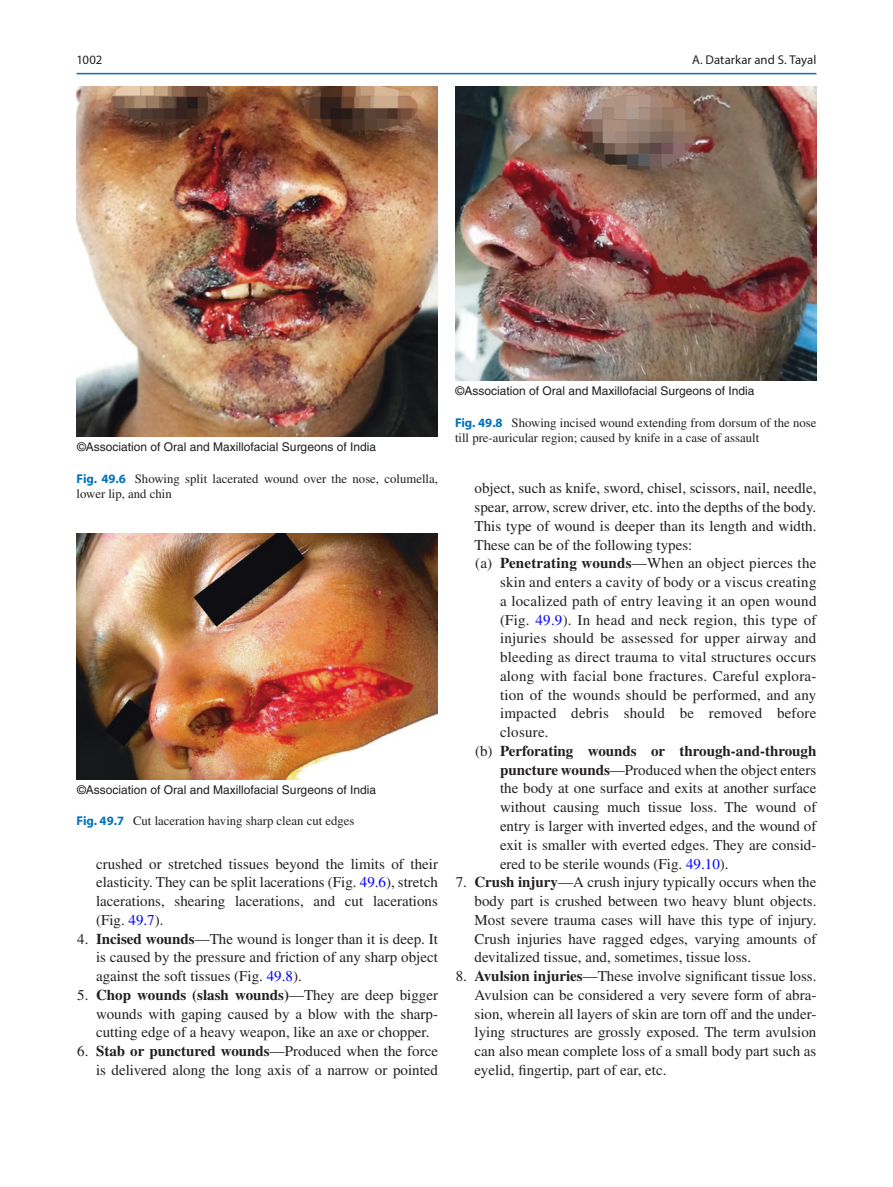
<style>
.page{position:relative;width:893px;height:1187px;background:#fff}
.page>*{position:absolute;margin:0;border:0;box-sizing:border-box;transform-origin:0 0}
.t1{font:15px/18.8px "Times LT Std";color:#231f20;text-align:justify}
.t2{font:700 15px "Times LT Std";color:#231f20}
.t3{font:12.75px/15px "Times LT Std";color:#231f20}
.t4{font:12.75px "Myriad Pro Regular 2";letter-spacing:.005em;color:#231f20}
.t5{font:12.75px "Myriad Pro";color:#231f20}
.t6{font:12px "Helvetica 2";color:#1d1e1f}
.s1{font-family:"Myriad Pro";font-weight:700;color:#0073bc}
.s2{color:#00f}
.s3{font-weight:700}
.s4{font-weight:400}
</style>
<div class="page">
<img style="left:77px;top:87px;width:361px;height:350px">
<img style="left:77px;top:533px;width:361px;height:246px">
<img style="left:455px;top:87px;width:361px;height:294px">
<hr style="left:77px;top:73px;width:739px;height:1px;background:#0073bc">
<p class="t5" style="left:77px;top:52px;width:27px">1002</p>
<p class="t4" style="left:692px;top:52px;width:126px">A. Datarkar and S. Tayal</p>
<p class="t6" style="left:77px;top:440px;width:300px">©Association of Oral and Maxillofacial Surgeons of India</p>
<p class="t3" style="left:77px;top:471px;width:363px"><span class="s1">Fig. 49.6</span> Showing split lacerated wound over the nose, columella, lower lip, and chin</p>
<p class="t6" style="left:77px;top:782px;width:300px">©Association of Oral and Maxillofacial Surgeons of India</p>
<p class="t3" style="left:77px;top:813px;width:279px"><span class="s1">Fig. 49.7</span> Cut laceration having sharp clean cut edges</p>
<p class="t1" style="left:96px;top:854px;width:343px">crushed or stretched tissues beyond the limits of their elasticity. They can be split lacerations (Fig. <span class="s2">49.6</span>), stretch lacerations, shearing lacerations, and cut lacerations (Fig. <span class="s2">49.7</span>).</p>
<p class="t1" style="left:96px;top:929px;width:343px;text-indent:-19px">4. <span class="s3">Incised wounds</span>—The wound is longer than it is deep. It is caused by the pressure and friction of any sharp object against the soft tissues (Fig. <span class="s2">49.8</span>).</p>
<p class="t1" style="left:96px;top:985px;width:343px;text-indent:-19px">5. <span class="s3">Chop wounds (slash wounds)</span>—They are deep bigger wounds with gaping caused by a blow with the sharp&shy;cutting edge of a heavy weapon, like an axe or chopper.</p>
<p class="t1" style="left:77px;top:1041px;width:362px;text-align:right">6. <span class="s3">Stab or punctured wounds</span>—Produced when the force is delivered along the long axis of a narrow or pointed</p>
<p class="t6" style="left:455px;top:384px;width:300px">©Association of Oral and Maxillofacial Surgeons of India</p>
<p class="t3" style="left:455px;top:415px;width:363px"><span class="s1">Fig. 49.8</span> Showing incised wound extending from dorsum of the nose till pre-auricular region; caused by knife in a case of assault</p>
<p class="t1" style="left:474px;top:479px;width:343px">object, such as knife, sword, chisel, scissors, nail, needle,</p>
<p class="t1" style="left:474px;top:497px;width:343px">spear, arrow, screw driver, etc. into the depths of the body.</p>
<p class="t1" style="left:474px;top:516px;width:343px">This type of wound is deeper than its length and width.</p>
<p class="t1" style="left:474px;top:535px;width:219px">These can be of the following types:</p>
<p class="t1" style="left:475px;top:554px;width:343px">(a) <span class="s3">Penetrating wounds</span>—When an object pierces the</p>
<p class="t1" style="left:500px;top:572px;width:318px">skin and enters a cavity of body or a viscus creating</p>
<p class="t1" style="left:500px;top:591px;width:318px">a localized path of entry leaving it an open wound</p>
<p class="t1" style="left:500px;top:610px;width:318px">(Fig. <span class="s2">49.9</span>). In head and neck region, this type of</p>
<p class="t1" style="left:500px;top:629px;width:318px">injuries should be assessed for upper airway and</p>
<p class="t1" style="left:500px;top:647px;width:318px">bleeding as direct trauma to vital structures occurs</p>
<p class="t1" style="left:500px;top:666px;width:318px">along with facial bone fractures. Careful explora-</p>
<p class="t1" style="left:500px;top:685px;width:318px">tion of the wounds should be performed, and any</p>
<p class="t1" style="left:500px;top:704px;width:318px">impacted debris should be removed before</p>
<p class="t1" style="left:500px;top:722px;width:50px">closure.</p>
<p class="t2" style="left:475px;top:741px;width:343px"><span class="s4">(b)</span> Perforating wounds or through-and-through</p>
<p class="t1" style="left:500px;top:760px;width:318px"><span class="s3">puncture wounds</span>—Produced when the object enters</p>
<p class="t1" style="left:500px;top:779px;width:318px">the body at one surface and exits at another surface</p>
<p class="t1" style="left:500px;top:797px;width:318px">without causing much tissue loss. The wound of</p>
<p class="t1" style="left:500px;top:816px;width:318px">entry is larger with inverted edges, and the wound of</p>
<p class="t1" style="left:500px;top:835px;width:318px">exit is smaller with everted edges. They are consid-</p>
<p class="t1" style="left:500px;top:854px;width:230px">ered to be sterile wounds (Fig. <span class="s2">49.10</span>).</p>
<p class="t1" style="left:474px;top:872px;width:343px;text-indent:-19px">7. <span class="s3">Crush injury</span>—A crush injury typically occurs when the body part is crushed between two heavy blunt objects.<br>Most severe trauma cases will have this type of injury.<br>Crush injuries have ragged edges, varying amounts of devitalized tissue, and, sometimes, tissue loss.</p>
<p class="t1" style="left:474px;top:966px;width:343px;text-indent:-19px">8. <span class="s3">Avulsion injuries</span>—These involve significant tissue loss.<br>Avulsion can be considered a very severe form of abra&shy;sion, wherein all layers of skin are torn off and the under&shy;lying structures are grossly exposed. The term avulsion can also mean complete loss of a small body part such as eyelid, fingertip, part of ear, etc.</p>
</div>
